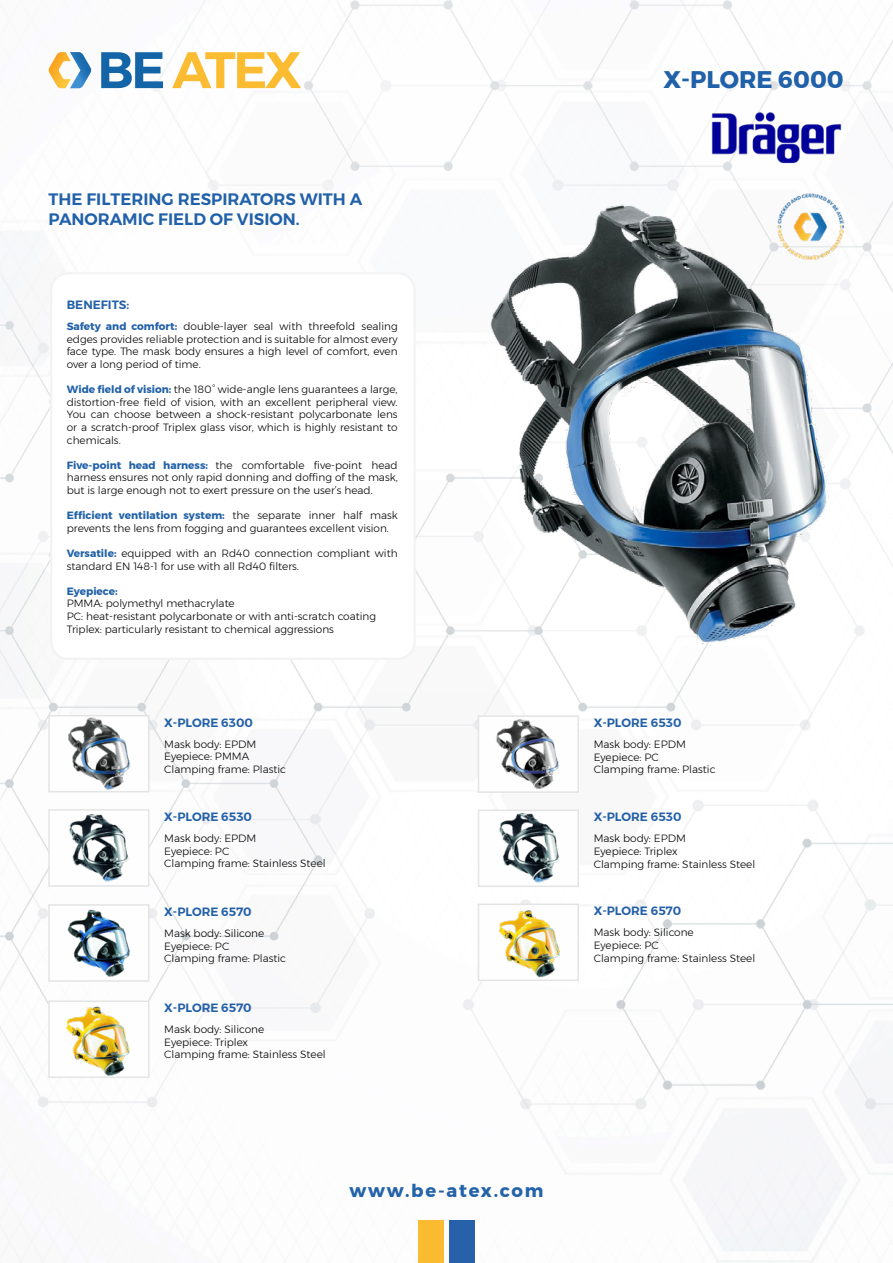
<style>
.page{position:relative;width:893px;height:1263px;background:#fff}
.page>*{position:absolute;margin:0;border:0;box-sizing:border-box;transform-origin:0 0}
.t1{font:700 24px "Montserrat";color:#2161a9}
.t2{font:700 18px "Montserrat";letter-spacing:.1em;color:#2463aa}
.t3{font:600 16.5px/19.8px "Montserrat";color:#2161a9}
.t4{font:600 12px "Montserrat";color:#2360a8}
.t5{font:300 10.5px/12.6px "Montserrat";color:#000}
.t6{font:700 10.5px "Montserrat";color:#2161a9}
.s1{font-weight:700;color:#2161a9}
</style>
<div class="page">
<img style="left:0;top:0;width:893px;height:1263px">
<div style="left:418px;top:1220px;width:25px;height:43px;background:#fbbb30"></div>
<div style="left:450px;top:1220px;width:25px;height:43px;background:#2661a9"></div>
<svg style="left:48px;top:52px;width:43px;height:36px"></svg>
<svg style="left:101px;top:52px;width:62px;height:36px"></svg>
<svg style="left:172px;top:52px;width:129px;height:36px"></svg>
<img style="left:709px;top:109px;width:135px;height:56px">
<div style="left:49px;top:716px;width:100px;height:76px;background:#fefefe"></div>
<img style="left:68px;top:718px;width:63px;height:71px">
<div style="left:48px;top:715px;width:101px;height:77px;border:2px solid #e4e4e4"></div>
<div style="left:49px;top:810px;width:100px;height:76px;background:#fefefe"></div>
<img style="left:69px;top:814px;width:60px;height:68px">
<div style="left:48px;top:809px;width:101px;height:78px;border:2px solid #e4e4e4"></div>
<div style="left:478px;top:716px;width:100px;height:76px;background:#fefefe"></div>
<img style="left:496px;top:719px;width:63px;height:70px">
<div style="left:478px;top:715px;width:101px;height:78px;border:2px solid #e4e4e4"></div>
<div style="left:478px;top:810px;width:100px;height:76px;background:#fefefe"></div>
<img style="left:499px;top:813px;width:60px;height:70px">
<div style="left:478px;top:809px;width:101px;height:78px;border:2px solid #e4e4e4"></div>
<div style="left:49px;top:905px;width:100px;height:76px;background:#fefefe"></div>
<img style="left:67px;top:909px;width:63px;height:68px">
<div style="left:48px;top:904px;width:101px;height:78px;border:2px solid #e4e4e4"></div>
<div style="left:49px;top:1001px;width:100px;height:76px;background:#fefefe"></div>
<img style="left:66px;top:1006px;width:64px;height:69px">
<div style="left:48px;top:1000px;width:101px;height:78px;border:2px solid #e4e4e4"></div>
<div style="left:478px;top:904px;width:100px;height:76px;background:#fefefe"></div>
<img style="left:499px;top:910px;width:61px;height:68px">
<div style="left:478px;top:903px;width:101px;height:78px;border:2px solid #e4e4e4"></div>
<img style="left:478px;top:193px;width:366px;height:458px">
<div style="left:51px;top:273px;width:364px;height:386px;background:#fff;border-radius:18px"></div>
<div style="left:50px;top:272px;width:366px;height:388px;border:2px solid #f3f3f4;border-radius:18px"></div>
<img style="left:777px;top:193px;width:67px;height:66px">
<h3 class="t3" style="left:49px;top:189px;width:315px">THE FILTERING RESPIRATORS WITH A<br>PANORAMIC FIELD OF VISION.</h3>
<p class="t4" style="left:67px;top:295px;width:64px">BENEFITS:</p>
<p class="t5" style="left:67px;top:320px;width:332px;text-align:justify"><span class="s1">Safety and comfort:</span> double-layer seal with threefold sealing edges provides reliable protection and is suitable for almost every face type. The mask body ensures a high level of comfort, even over a long period of time.</p>
<p class="t5" style="left:67px;top:383px;width:332px;text-align:justify"><span class="s1">Wide field of vision:</span> the 180° wide-angle lens guarantees a large, distortion-free field of vision, with an excellent peripheral view.<br>You can choose between a shock-resistant polycarbonate lens or a scratch-proof Triplex glass visor, which is highly resistant to chemicals.</p>
<p class="t5" style="left:67px;top:459px;width:332px;text-align:justify"><span class="s1">Five-point head harness:</span> the comfortable five-point head harness ensures not only rapid donning and doffing of the mask, but is large enough not to exert pressure on the user’s head.</p>
<p class="t5" style="left:67px;top:509px;width:332px"><span class="s1">Efficient ventilation system:</span> the separate inner half mask prevents the lens from fogging and guarantees excellent vision.</p>
<p class="t5" style="left:67px;top:547px;width:332px"><span class="s1">Versatile:</span> equipped with an Rd40 connection compliant with standard EN 148-1 for use with all Rd40 filters.</p>
<p class="t6" style="left:67px;top:583px;width:52px">Eyepiece:</p>
<p class="t5" style="left:67px;top:597px;width:311px">PMMA: polymethyl methacrylate<br>PC: heat-resistant polycarbonate or with anti-scratch coating<br>Triplex: particularly resistant to chemical aggressions</p>
<p class="t4" style="left:164px;top:713px;width:90px">X-PLORE 6300</p>
<p class="t5" style="left:164px;top:737px;width:123px">Mask body: EPDM<br>Eyepiece: PMMA<br>Clamping frame: Plastic</p>
<p class="t4" style="left:164px;top:807px;width:89px">X-PLORE 6530</p>
<p class="t5" style="left:164px;top:832px;width:163px">Mask body: EPDM<br>Eyepiece: PC<br>Clamping frame: Stainless Steel</p>
<p class="t4" style="left:164px;top:902px;width:89px">X-PLORE 6570</p>
<p class="t5" style="left:164px;top:927px;width:123px">Mask body: Silicone<br>Eyepiece: PC<br>Clamping frame: Plastic</p>
<p class="t4" style="left:164px;top:998px;width:89px">X-PLORE 6570</p>
<p class="t5" style="left:164px;top:1023px;width:163px">Mask body: Silicone<br>Eyepiece: Triplex<br>Clamping frame: Stainless Steel</p>
<h2 class="t2" style="left:349px;top:1176px;width:196px">www.be-atex.com</h2>
<h1 class="t1" style="left:663px;top:61px;width:182px">X-PLORE 6000</h1>
<p class="t4" style="left:594px;top:713px;width:89px">X-PLORE 6530</p>
<p class="t5" style="left:594px;top:738px;width:123px">Mask body: EPDM<br>Eyepiece: PC<br>Clamping frame: Plastic</p>
<p class="t4" style="left:594px;top:807px;width:89px">X-PLORE 6530</p>
<p class="t5" style="left:594px;top:832px;width:163px">Mask body: EPDM<br>Eyepiece: Triplex<br>Clamping frame: Stainless Steel</p>
<p class="t4" style="left:594px;top:901px;width:89px">X-PLORE 6570</p>
<p class="t5" style="left:594px;top:926px;width:163px">Mask body: Silicone<br>Eyepiece: PC<br>Clamping frame: Stainless Steel</p>
</div>
